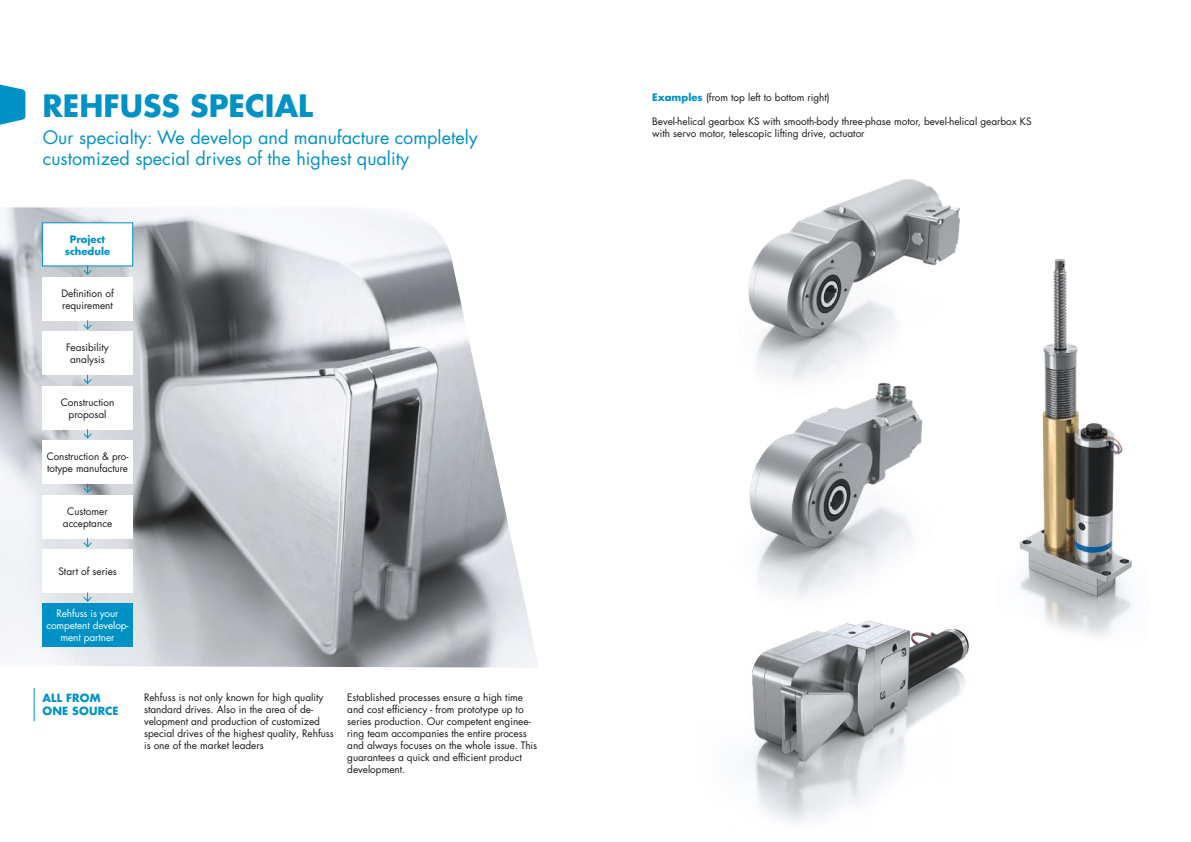
<style>
.page{position:relative;width:1191px;height:842px;background:#fff}
.page>*{position:absolute;margin:0;border:0;box-sizing:border-box;transform-origin:0 0}
.t1{font:700 30px "Futura LT Pro";color:#0092c6}
.t2{font:18px/21.6px "Futura LT Pro";color:#0092c6}
.t3{font:700 11px/13.2px "Futura LT Pro";letter-spacing:.01em;color:#0092c6}
.t4{font:10px/12px "Futura LT Pro";color:#151616}
.t5{font:10px/12px "Futura LT Pro";letter-spacing:-.01em;color:#fff;text-align:center}
.t6{font:700 10px/12px "Futura LT Pro";color:#0092c6;text-align:center}
.s1{font-weight:700;color:#0092c6}
</style>
<div class="page">
<img style="left:748px;top:179px;width:212px;height:201px">
<svg style="left:0;top:84px;width:25px;height:41px"></svg>
<img style="left:0;top:207px;width:538px;height:461px">
<hr style="left:34px;top:688px;width:1px;height:33px;background:#0092c6">
<div style="left:42px;top:222px;width:91px;height:44px;background:#fff;border:1px solid #0092c6"></div>
<div style="left:42px;top:277px;width:91px;height:43px;background:#fff"></div>
<div style="left:42px;top:332px;width:91px;height:43px;background:#fff"></div>
<div style="left:42px;top:386px;width:91px;height:43px;background:#fff"></div>
<div style="left:42px;top:441px;width:91px;height:43px;background:#fff"></div>
<div style="left:42px;top:495px;width:91px;height:43px;background:#fff"></div>
<div style="left:42px;top:549px;width:91px;height:43px;background:#fff"></div>
<div style="left:42px;top:604px;width:91px;height:43px;background:#0092c6"></div>
<svg style="left:82px;top:266px;width:11px;height:10px"></svg>
<svg style="left:82px;top:320px;width:11px;height:10px"></svg>
<svg style="left:82px;top:375px;width:11px;height:10px"></svg>
<svg style="left:82px;top:429px;width:11px;height:10px"></svg>
<svg style="left:82px;top:484px;width:11px;height:10px"></svg>
<svg style="left:82px;top:538px;width:11px;height:10px"></svg>
<svg style="left:82px;top:592px;width:11px;height:11px"></svg>
<img style="left:1019px;top:259px;width:113px;height:378px">
<img style="left:749px;top:380px;width:174px;height:217px">
<img style="left:743px;top:620px;width:226px;height:203px">
<h1 class="t1" style="left:42px;top:83px;width:272px">REHFUSS SPECIAL</h1>
<h2 class="t2" style="left:43px;top:126px;width:436px">Our specialty: We develop and manufacture completely customized special drives of the highest quality</h2>
<p class="t6" style="left:65px;top:232px;width:47px">Project schedule</p>
<p class="t4" style="left:61px;top:287px;width:54px">Definition of requirement</p>
<p class="t4" style="left:66px;top:342px;width:44px;text-align:center">Feasibility analysis</p>
<p class="t4" style="left:61px;top:396px;width:55px;text-align:center">Construction proposal</p>
<p class="t4" style="left:47px;top:450px;width:83px">Construction &amp; pro&shy;totype manufacture</p>
<p class="t4" style="left:63px;top:505px;width:51px;text-align:center">Customer acceptance</p>
<p class="t4" style="left:58px;top:565px;width:60px">Start of series</p>
<p class="t5" style="left:46px;top:607px;width:84px">Rehfuss is your competent develop&shy;ment partner</p>
<p class="t4" style="left:144px;top:691px;width:191px">Rehfuss is not only known for high quality standard drives. Also in the area of de&shy;velopment and production of customized special drives of the highest quality, Rehfuss is one of the market leaders</p>
<p class="t3" style="left:43px;top:691px;width:78px">ALL FROM<br>ONE SOURCE</p>
<p class="t4" style="left:347px;top:691px;width:191px">Established processes ensure a high time and cost efficiency - from prototype up to series production. Our competent enginee&shy;ring team accompanies the entire process and always focuses on the whole issue. This guarantees a quick and efficient product development.</p>
<p class="t4" style="left:652px;top:91px;width:179px"><span class="s1">Examples</span> (from top left to bottom right)</p>
<p class="t4" style="left:652px;top:115px;width:381px">Bevel-helical gearbox KS with smooth-body three-phase motor, bevel-helical gearbox KS with servo motor, telescopic lifting drive, actuator</p>
</div>
